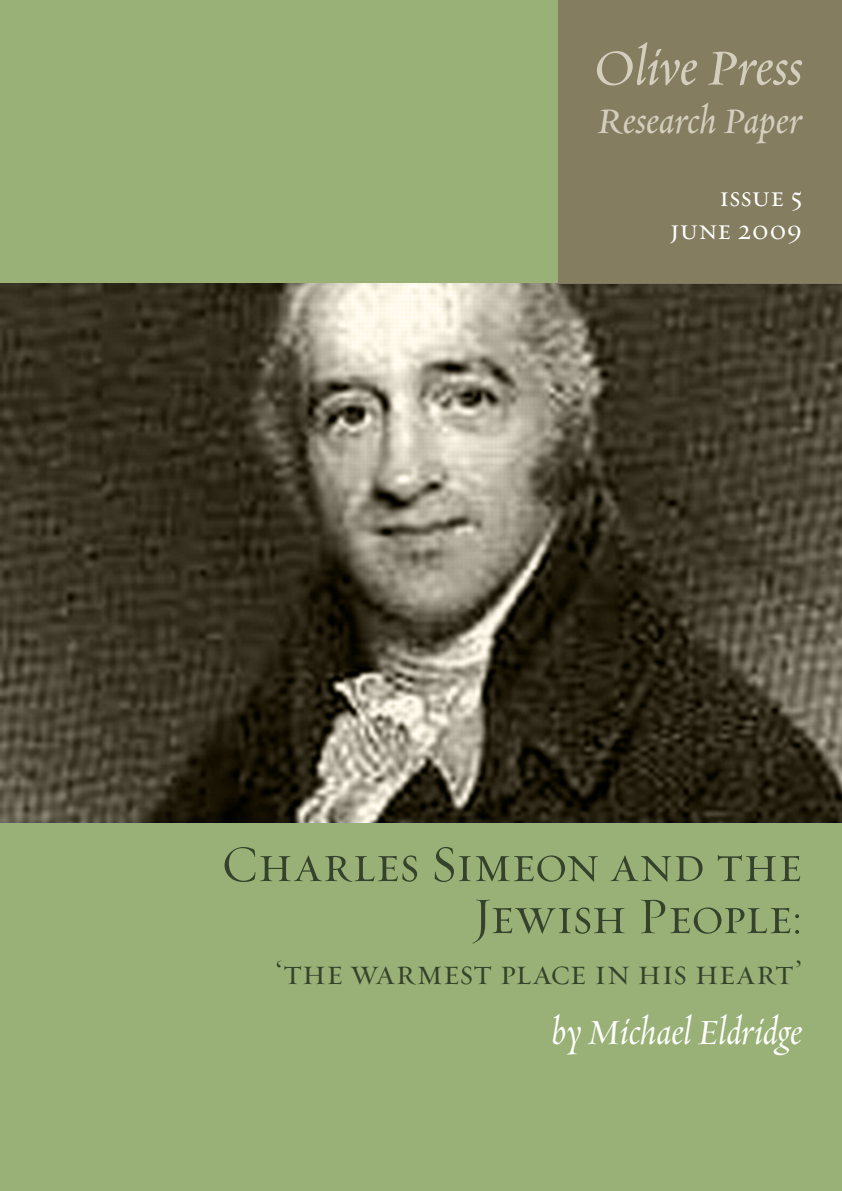
<style>
.page{position:relative;width:842px;height:1191px;background:#99b176}
.page>*{position:absolute;margin:0;border:0;box-sizing:border-box;transform-origin:0 0}
.t1{font:italic 56px "Requiem Text";letter-spacing:-.01em;color:#d3cebd}
.t2{font:52px/52px "Requiem Display Small Caps";letter-spacing:-.005em;color:#35422c;text-align:right}
.t3{font:italic 40px "Requiem Display";color:#fff}
.t4{font:italic 40px "Requiem Text";color:#d3cebd}
.t5{font:36px "Requiem Display Small Caps";letter-spacing:-.005em;color:#35422c}
.t6{font:28px/33.6px "Requiem Text Small Caps";letter-spacing:.005em;color:#fff;text-align:right}
</style>
<div class="page">
<div style="left:558px;top:0;width:284px;height:283px;background:#837b5f"></div>
<svg style="left:0;top:283px;width:842px;height:539px;background:#514c3b"></svg>
<p class="t1" style="left:595px;top:31px;width:209px">Olive Press</p>
<p class="t4" style="left:597px;top:94px;width:206px">Research Paper</p>
<p class="t6" style="left:670px;top:179px;width:134px">issue 5 june 2009</p>
<p class="t2" style="left:221px;top:836px;width:582px">Charles Simeon and the<br>Jewish People:</p>
<p class="t5" style="left:276px;top:949px;width:528px">‘the warmest place in his heart’</p>
<p class="t3" style="left:552px;top:1005px;width:252px">by Michael Eldridge</p>
</div>
